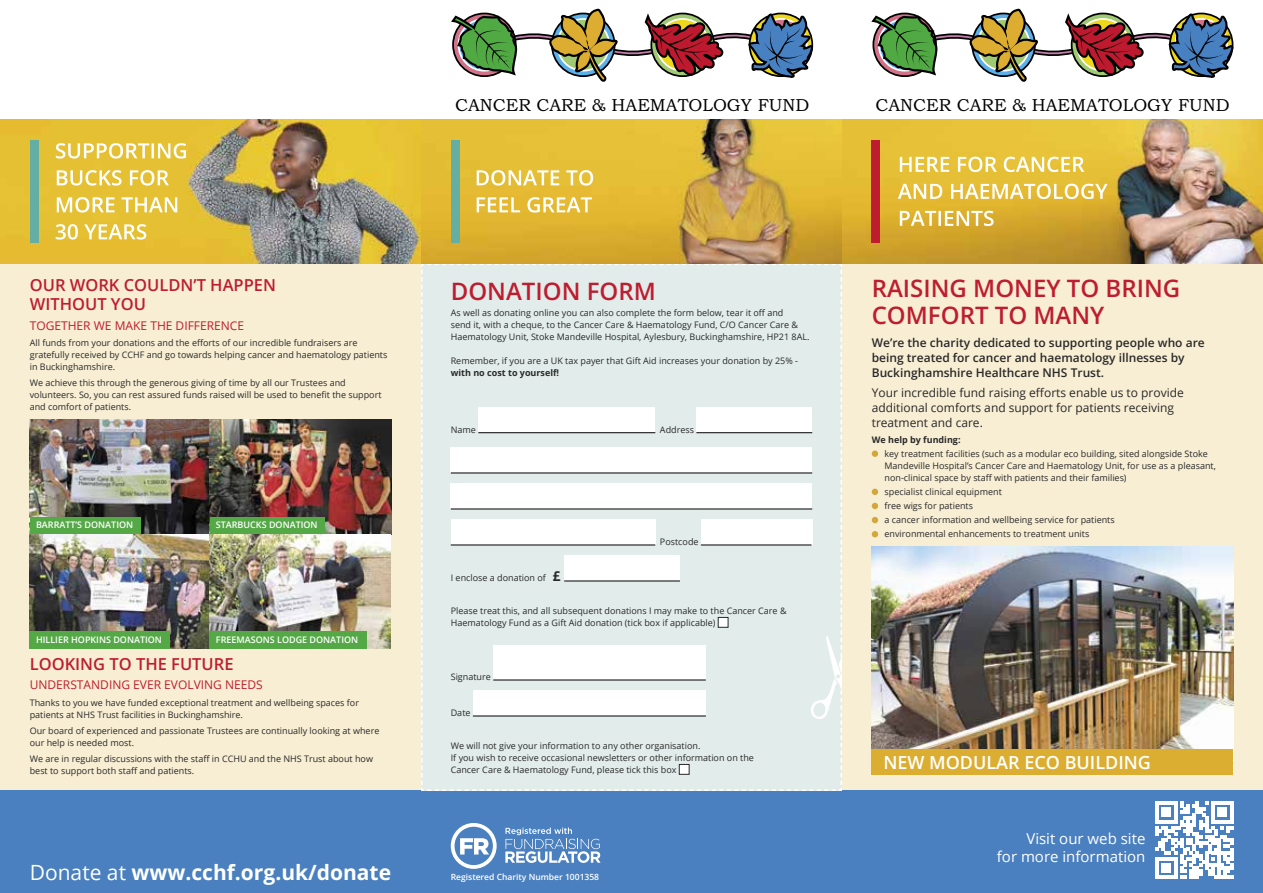
<style>
.page{position:relative;width:1263px;height:893px;background:#fff}
.page>*{position:absolute;margin:0;border:0;box-sizing:border-box;transform-origin:0 0}
.t1{font:600 24px/27px "Open Sans";color:#bd1d2f}
.t2{font:700 21px "Open Sans";color:#fff}
.t3{font:600 18px "Open Sans";color:#fff}
.t4{font:17.4px "Bookman Old Style";color:#000}
.t5{font:600 16.5px/19.5px "Open Sans";color:#bd1d2f}
.t6{font:15px/18px "Open Sans";color:#fff;text-align:right}
.t7{font:600 12px/15px "Open Sans";color:#292929}
.t8{font:12px/15px "Open Sans";color:#292929}
.t9{font:12px "Open Sans";color:#bd1d2f}
.t10{font:9px/12px "Open Sans";color:#292929}
.t11{font:600 9px "Open Sans";color:#fff}
.t12{font:700 9px "Open Sans";color:#292929}
.t13{font:600 8.55px "Open Sans";color:#fff}
.s1{font-weight:700;font-size:13.5px}
.s2{font-weight:400}
</style>
<div class="page">
<div style="left:0;top:264px;width:1263px;height:527px;background:#f8eed4"></div>
<img style="left:0;top:119px;width:1263px;height:145px">
<svg style="left:451px;top:9px;width:362px;height:73px"></svg>
<svg style="left:871px;top:9px;width:362px;height:73px"></svg>
<svg style="left:900px;top:211px;width:93px;height:15px"></svg>
<svg style="left:898px;top:184px;width:210px;height:15px"></svg>
<svg style="left:900px;top:157px;width:184px;height:15px"></svg>
<div style="left:871px;top:140px;width:8px;height:102px;background:#bd1d2f"></div>
<div style="left:0;top:791px;width:1263px;height:102px;background:#4a80bf"></div>
<svg style="left:56px;top:224px;width:90px;height:16px"></svg>
<svg style="left:57px;top:197px;width:120px;height:16px"></svg>
<svg style="left:57px;top:170px;width:112px;height:16px"></svg>
<svg style="left:56px;top:143px;width:130px;height:16px"></svg>
<div style="left:30px;top:140px;width:8px;height:102px;background:#65aea4"></div>
<svg style="left:451px;top:823px;width:46px;height:46px"></svg>
<svg style="left:505px;top:828px;width:96px;height:35px"></svg>
<div style="left:451px;top:140px;width:8px;height:102px;background:#65aea4"></div>
<svg style="left:477px;top:197px;width:115px;height:16px"></svg>
<svg style="left:477px;top:170px;width:116px;height:16px"></svg>
<svg style="left:1155px;top:801px;width:78px;height:78px"></svg>
<img style="left:878px;top:547px;width:355px;height:202px">
<div style="left:872px;top:749px;width:361px;height:26px;background:#dbae32"></div>
<img style="left:30px;top:419px;width:361px;height:230px">
<div style="left:30px;top:517px;width:110px;height:17px;background:#54a846"></div>
<div style="left:210px;top:517px;width:114px;height:17px;background:#54a846"></div>
<div style="left:30px;top:632px;width:140px;height:17px;background:#54a846"></div>
<div style="left:210px;top:632px;width:157px;height:17px;background:#54a846"></div>
<svg style="left:421px;top:264px;width:457px;height:527px;background:#e7eeeb"></svg>
<h3 class="t4" style="left:455px;top:94px;width:356px">CANCER CARE &amp; HAEMATOLOGY FUND</h3>
<h3 class="t4" style="left:875px;top:94px;width:356px">CANCER CARE &amp; HAEMATOLOGY FUND</h3>
<h3 class="t5" style="left:30px;top:275px;width:248px">OUR WORK COULDN’T HAPPEN<br>WITHOUT YOU</h3>
<h3 class="t9" style="left:30px;top:317px;width:216px">TOGETHER WE MAKE THE DIFFERENCE</h3>
<p class="t10" style="left:30px;top:336px;width:359px">All funds from your donations and the efforts of our incredible fundraisers are gratefully received by CCHF and go towards helping cancer and haematology patients in Buckinghamshire.</p>
<p class="t10" style="left:30px;top:377px;width:353px">We achieve this through the generous giving of time by all our Trustees and volunteers. So, you can rest assured funds raised will be used to benefit the support and comfort of patients.</p>
<p class="t11" style="left:36px;top:519px;width:99px">BARRATT’S DONATION</p>
<p class="t11" style="left:216px;top:519px;width:103px">STARBUCKS DONATION</p>
<p class="t11" style="left:36px;top:634px;width:127px">HILLIER HOPKINS DONATION</p>
<p class="t11" style="left:216px;top:634px;width:144px">FREEMASONS LODGE DONATION</p>
<h3 class="t5" style="left:30px;top:654px;width:205px">LOOKING TO THE FUTURE</h3>
<h3 class="t9" style="left:30px;top:677px;width:235px">UNDERSTANDING EVER EVOLVING NEEDS</h3>
<p class="t10" style="left:30px;top:696px;width:331px">Thanks to you we have funded exceptional treatment and wellbeing spaces for patients at NHS Trust facilities in Buckinghamshire.</p>
<p class="t10" style="left:30px;top:724px;width:351px">Our board of experienced and passionate Trustees are continually looking at where our help is needed most.</p>
<p class="t10" style="left:30px;top:753px;width:345px">We are in regular discussions with the staff in CCHU and the NHS Trust about how best to support both staff and patients.</p>
<h1 class="t1" style="left:451px;top:277px;width:207px">DONATION FORM</h1>
<p class="t10" style="left:451px;top:306px;width:360px">As well as donating online you can also complete the form below, tear it off and<br>send it, with a cheque, to the Cancer Care &amp; Haematology Fund, C/O Cancer Care &amp;<br>Haematology Unit, Stoke Mandeville Hospital, Aylesbury, Buckinghamshire, HP21 8AL.</p>
<p class="t10" style="left:451px;top:354px;width:349px">Remember, if you are a UK tax payer that Gift Aid increases your donation by 25% -</p>
<p class="t12" style="left:451px;top:366px;width:110px">with no cost to yourself!</p>
<p class="t10" style="left:451px;top:423px;width:27px">Name</p>
<p class="t10" style="left:660px;top:423px;width:36px">Address</p>
<p class="t10" style="left:660px;top:536px;width:40px">Postcode</p>
<p class="t10" style="left:451px;top:572px;width:111px">I enclose a donation of <span class="s1">£</span></p>
<p class="t10" style="left:451px;top:605px;width:337px">Please treat this, and all subsequent donations I may make to the Cancer Care &amp;<br>Haematology Fund as a Gift Aid donation (tick box if applicable)</p>
<p class="t10" style="left:451px;top:671px;width:42px">Signature</p>
<p class="t10" style="left:451px;top:707px;width:21px">Date</p>
<p class="t10" style="left:451px;top:740px;width:305px">We will not give your information to any other organisation.<br>If you wish to receive occasional newsletters or other information on the<br>Cancer Care &amp; Haematology Fund, please tick this box</p>
<h1 class="t1" style="left:872px;top:274px;width:310px">RAISING MONEY TO BRING<br>COMFORT TO MANY</h1>
<h3 class="t7" style="left:872px;top:335px;width:335px">We’re the charity dedicated to supporting people who are being treated for cancer and haematology illnesses by<br>Buckinghamshire Healthcare NHS Trust.</h3>
<h3 class="t8" style="left:872px;top:384px;width:314px">Your incredible fund raising efforts enable us to provide additional comforts and support for patients receiving treatment and care.</h3>
<p class="t12" style="left:872px;top:433px;width:90px">We help by funding:</p>
<p class="t10" style="left:884px;top:447px;width:333px">key treatment facilities (such as a modular eco building, sited alongside Stoke<br>Mandeville Hospital’s Cancer Care and Haematology Unit, for use as a pleasant, non-clinical space by staff with patients and their families)</p>
<p class="t10" style="left:884px;top:484px;width:232px;line-height:14.1px">specialist clinical equipment<br>free wigs for patients<br>a cancer information and wellbeing service for patients environmental enhancements to treatment units</p>
<h3 class="t3" style="left:883px;top:750px;width:269px">NEW MODULAR ECO BUILDING</h3>
<h2 class="t2" style="left:30px;top:858px;width:363px"><span class="s2">Donate at</span> www.cchf.org.uk/donate</h2>
<p class="t13" style="left:451px;top:871px;width:150px">Registered Charity Number 1001358</p>
<h3 class="t6" style="left:997px;top:829px;width:150px">Visit our web site<br>for more information</h3>
</div>
